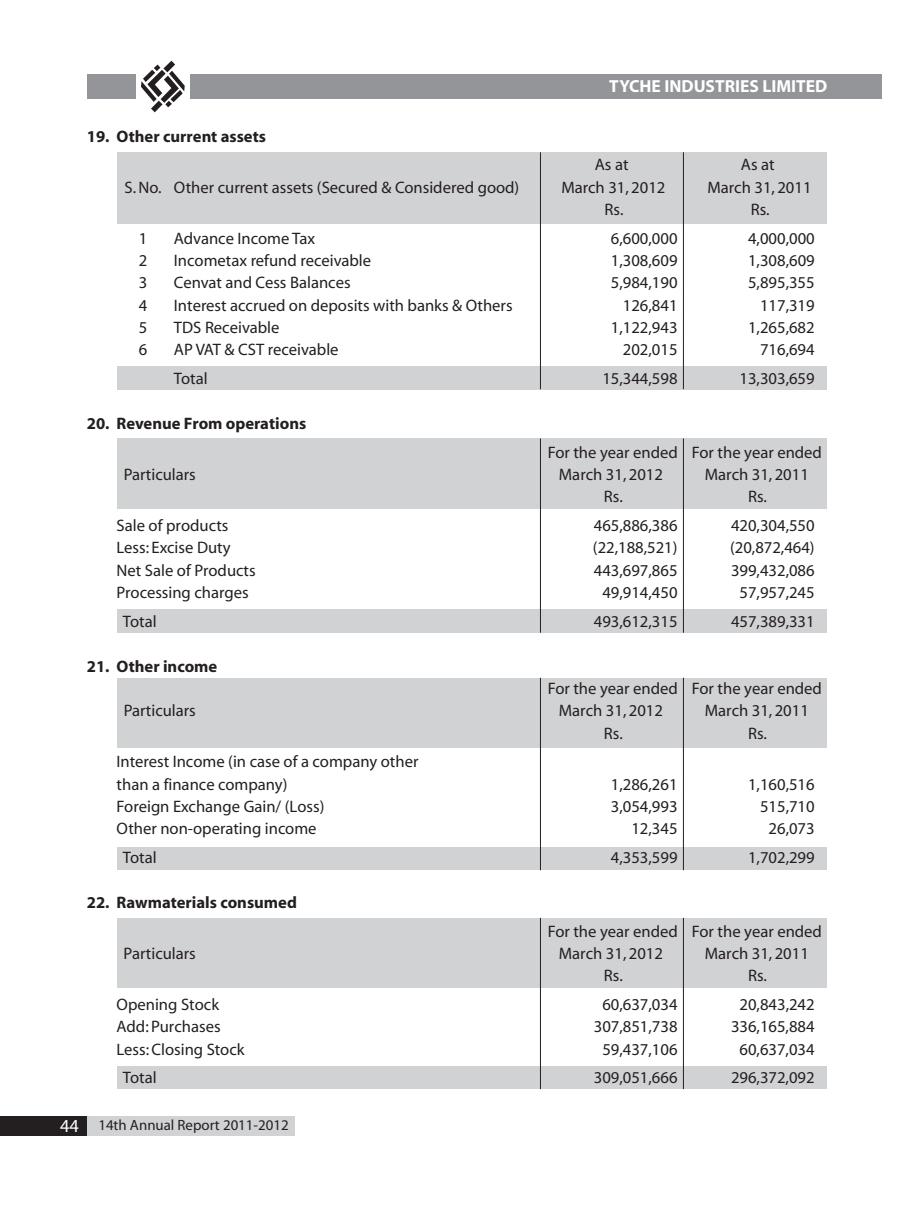
<style>
.page{position:relative;width:914px;height:1206px;background:#fff}
.page>*{position:absolute;margin:0;border:0;box-sizing:border-box;transform-origin:0 0}
.t1{font:700 17.5px "Myriad";color:#fff}
.t2{font:16.62px/22.2px "Myriad";color:#231f20}
.t3{font:700 16.62px "Myriad";color:#231f20}
.t4{font:14.88px "Myriad";color:#231f20}
.s1{font-size:18.38px;color:#fff}
</style>
<div class="page">
<div style="left:117px;top:152px;width:709px;height:71px;background:#d1d2d4"></div>
<div style="left:117px;top:438px;width:709px;height:71px;background:#d1d2d4"></div>
<div style="left:117px;top:678px;width:709px;height:70px;background:#d1d2d4"></div>
<div style="left:117px;top:918px;width:709px;height:70px;background:#d1d2d4"></div>
<div style="left:117px;top:366px;width:709px;height:23px;background:#d1d2d4"></div>
<div style="left:117px;top:610px;width:709px;height:23px;background:#d1d2d4"></div>
<div style="left:117px;top:847px;width:709px;height:23px;background:#d1d2d4"></div>
<div style="left:117px;top:1066px;width:709px;height:23px;background:#d1d2d4"></div>
<hr style="left:683px;top:152px;width:1px;height:237px;background:#231f20">
<hr style="left:683px;top:438px;width:1px;height:195px;background:#231f20">
<hr style="left:683px;top:678px;width:1px;height:192px;background:#231f20">
<hr style="left:683px;top:918px;width:1px;height:171px;background:#231f20">
<hr style="left:540px;top:152px;width:1px;height:237px;background:#231f20">
<hr style="left:540px;top:438px;width:1px;height:195px;background:#231f20">
<hr style="left:540px;top:678px;width:1px;height:192px;background:#231f20">
<hr style="left:540px;top:918px;width:1px;height:171px;background:#231f20">
<div style="left:15px;top:1115px;width:279px;height:20px;background:#d1d2d4"></div>
<div style="left:0;top:1115px;width:87px;height:20px;background:#231f20"></div>
<div style="left:87px;top:74px;width:794px;height:25px;background:#939598"></div>
<div style="left:136px;top:74px;width:53px;height:25px;background:#fff"></div>
<svg style="left:141px;top:61px;width:44px;height:51px"></svg>
<p class="t3" style="left:87px;top:129px;width:181px">19. Other current assets</p>
<p class="t1" style="left:609px;top:79px;width:219px">TYCHE INDUSTRIES LIMITED</p>
<p class="t2" style="left:594px;top:155px;width:35px">As at</p>
<p class="t2" style="left:741px;top:155px;width:35px">As at</p>
<p class="t2" style="left:125px;top:177px;width:396px">S. No. Other current assets (Secured &amp; Considered good)</p>
<p class="t2" style="left:561px;top:177px;width:106px">March 31, 2012</p>
<p class="t2" style="left:707px;top:177px;width:106px">March 31, 2011</p>
<p class="t2" style="left:604px;top:200px;width:20px">Rs.</p>
<p class="t2" style="left:750px;top:200px;width:20px">Rs.</p>
<p class="t2" style="left:139px;top:228px;width:10px">1</p>
<p class="t2" style="left:174px;top:228px;width:143px">Advance Income Tax</p>
<p class="t2" style="left:611px;top:228px;width:68px">6,600,000</p>
<p class="t2" style="left:748px;top:228px;width:68px">4,000,000</p>
<p class="t2" style="left:139px;top:251px;width:10px">2</p>
<p class="t2" style="left:174px;top:251px;width:199px">Incometax refund receivable</p>
<p class="t2" style="left:611px;top:251px;width:68px">1,308,609</p>
<p class="t2" style="left:748px;top:251px;width:68px">1,308,609</p>
<p class="t2" style="left:139px;top:273px;width:10px">3</p>
<p class="t2" style="left:174px;top:273px;width:178px">Cenvat and Cess Balances</p>
<p class="t2" style="left:611px;top:273px;width:68px">5,984,190</p>
<p class="t2" style="left:748px;top:273px;width:68px">5,895,355</p>
<p class="t2" style="left:139px;top:295px;width:10px">4</p>
<p class="t2" style="left:174px;top:295px;width:340px">Interest accrued on deposits with banks &amp; Others</p>
<p class="t2" style="left:623px;top:295px;width:56px">126,841</p>
<p class="t2" style="left:760px;top:295px;width:56px">117,319</p>
<p class="t2" style="left:139px;top:318px;width:10px">5</p>
<p class="t2" style="left:174px;top:318px;width:107px">TDS Receivable</p>
<p class="t2" style="left:611px;top:318px;width:68px">1,122,943</p>
<p class="t2" style="left:748px;top:318px;width:68px">1,265,682</p>
<p class="t2" style="left:139px;top:340px;width:10px">6</p>
<p class="t2" style="left:174px;top:340px;width:166px">AP VAT &amp; CST receivable</p>
<p class="t2" style="left:623px;top:340px;width:56px">202,015</p>
<p class="t2" style="left:760px;top:340px;width:56px">716,694</p>
<p class="t2" style="left:174px;top:369px;width:35px">Total</p>
<p class="t2" style="left:602px;top:369px;width:77px">15,344,598</p>
<p class="t2" style="left:739px;top:369px;width:77px">13,303,659</p>
<p class="t3" style="left:87px;top:416px;width:221px">20. Revenue From operations</p>
<p class="t2" style="left:547px;top:442px;width:276px">For the year ended For the year ended</p>
<p class="t2" style="left:124px;top:465px;width:74px">Particulars</p>
<p class="t2" style="left:559px;top:465px;width:106px">March 31, 2012</p>
<p class="t2" style="left:704px;top:465px;width:106px">March 31, 2011</p>
<p class="t2" style="left:604px;top:487px;width:20px">Rs.</p>
<p class="t2" style="left:748px;top:487px;width:20px">Rs.</p>
<p class="t2" style="left:117px;top:516px;width:113px">Sale of products</p>
<p class="t2" style="left:594px;top:516px;width:85px">465,886,386</p>
<p class="t2" style="left:731px;top:516px;width:85px">420,304,550</p>
<p class="t2" style="left:117px;top:538px;width:116px">Less: Excise Duty</p>
<p class="t2" style="left:593px;top:538px;width:86px">(22,188,521)</p>
<p class="t2" style="left:730px;top:538px;width:86px">(20,872,464)</p>
<p class="t2" style="left:117px;top:560px;width:141px">Net Sale of Products</p>
<p class="t2" style="left:594px;top:560px;width:85px">443,697,865</p>
<p class="t2" style="left:731px;top:560px;width:85px">399,432,086</p>
<p class="t2" style="left:117px;top:583px;width:134px">Processing charges</p>
<p class="t2" style="left:602px;top:583px;width:77px">49,914,450</p>
<p class="t2" style="left:739px;top:583px;width:77px">57,957,245</p>
<p class="t2" style="left:123px;top:611px;width:35px">Total</p>
<p class="t2" style="left:594px;top:611px;width:85px">493,612,315</p>
<p class="t2" style="left:731px;top:611px;width:85px">457,389,331</p>
<p class="t3" style="left:87px;top:659px;width:132px">21. Other income</p>
<p class="t2" style="left:547px;top:679px;width:276px">For the year ended For the year ended</p>
<p class="t2" style="left:124px;top:701px;width:74px">Particulars</p>
<p class="t2" style="left:559px;top:701px;width:106px">March 31, 2012</p>
<p class="t2" style="left:704px;top:701px;width:106px">March 31, 2011</p>
<p class="t2" style="left:604px;top:723px;width:20px">Rs.</p>
<p class="t2" style="left:748px;top:723px;width:20px">Rs.</p>
<p class="t2" style="left:117px;top:752px;width:303px">Interest Income (in case of a company other than a finance company)</p>
<p class="t2" style="left:611px;top:774px;width:68px">1,286,261</p>
<p class="t2" style="left:748px;top:774px;width:68px">1,160,516</p>
<p class="t2" style="left:117px;top:796px;width:209px">Foreign Exchange Gain/ (Loss)</p>
<p class="t2" style="left:611px;top:796px;width:68px">3,054,993</p>
<p class="t2" style="left:760px;top:796px;width:56px">515,710</p>
<p class="t2" style="left:117px;top:819px;width:201px">Other non-operating income</p>
<p class="t2" style="left:631px;top:819px;width:48px">12,345</p>
<p class="t2" style="left:768px;top:819px;width:48px">26,073</p>
<p class="t2" style="left:123px;top:847px;width:35px">Total</p>
<p class="t2" style="left:611px;top:847px;width:68px">4,353,599</p>
<p class="t2" style="left:748px;top:847px;width:68px">1,702,299</p>
<p class="t3" style="left:87px;top:895px;width:212px">22. Rawmaterials consumed</p>
<p class="t2" style="left:547px;top:921px;width:276px">For the year ended For the year ended</p>
<p class="t2" style="left:124px;top:943px;width:74px">Particulars</p>
<p class="t2" style="left:559px;top:943px;width:106px">March 31, 2012</p>
<p class="t2" style="left:704px;top:943px;width:106px">March 31, 2011</p>
<p class="t2" style="left:604px;top:966px;width:20px">Rs.</p>
<p class="t2" style="left:748px;top:966px;width:20px">Rs.</p>
<p class="t2" style="left:117px;top:995px;width:104px">Opening Stock</p>
<p class="t2" style="left:602px;top:995px;width:77px">60,637,034</p>
<p class="t2" style="left:739px;top:995px;width:77px">20,843,242</p>
<p class="t2" style="left:117px;top:1017px;width:105px">Add: Purchases</p>
<p class="t2" style="left:594px;top:1017px;width:85px">307,851,738</p>
<p class="t2" style="left:731px;top:1017px;width:85px">336,165,884</p>
<p class="t2" style="left:117px;top:1039px;width:129px">Less: Closing Stock</p>
<p class="t2" style="left:602px;top:1039px;width:77px">59,437,106</p>
<p class="t2" style="left:739px;top:1039px;width:77px">60,637,034</p>
<p class="t2" style="left:123px;top:1068px;width:35px">Total</p>
<p class="t2" style="left:594px;top:1068px;width:85px">309,051,666</p>
<p class="t2" style="left:731px;top:1068px;width:85px">296,372,092</p>
<p class="t4" style="left:60px;top:1119px;width:230px"><span class="s1">44</span> 14th Annual Report 2011-2012</p>
</div>
